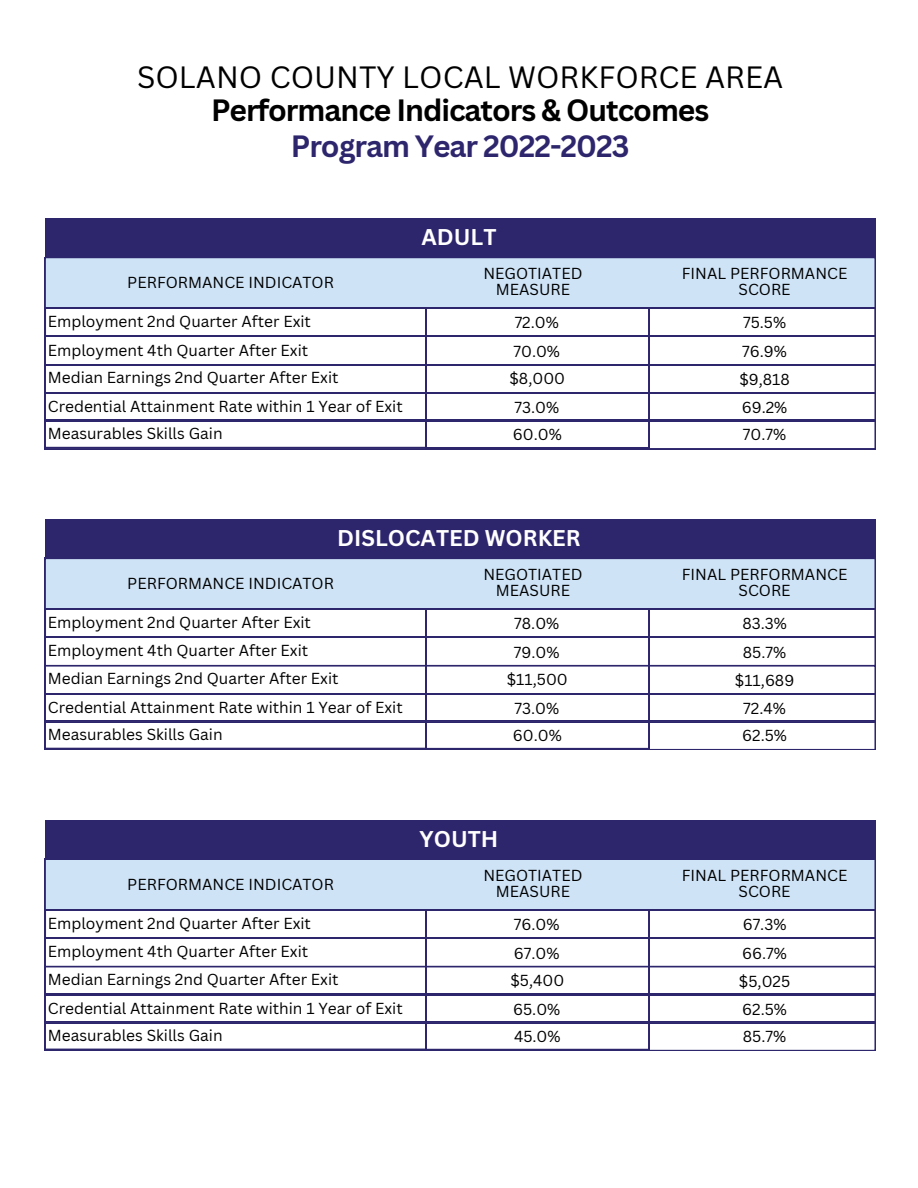
<style>
.page{position:relative;width:918px;height:1188px;background:#fff}
.page>*{position:absolute;margin:0;border:0;box-sizing:border-box;transform-origin:0 0}
.t1{font:700 30px "Canva Sans";letter-spacing:-.035em;color:#000}
.t2{font:30px "Canva Sans";color:#000}
.t3{font:700 30px "Canva Sans";letter-spacing:-.035em;color:#2e266d}
.t4{font:700 22.2px "Canva Sans";color:#fff}
.t5{font:15.45px/15.9px "Canva Sans";color:#000;text-align:center}
</style>
<div class="page">
<div style="left:45px;top:218px;width:831px;height:39px;background:#2e266d"></div>
<svg style="left:45px;top:257px;width:831px;height:192px"></svg>
<div style="left:45px;top:519px;width:831px;height:39px;background:#2e266d"></div>
<svg style="left:45px;top:558px;width:831px;height:192px"></svg>
<div style="left:45px;top:820px;width:831px;height:39px;background:#2e266d"></div>
<svg style="left:45px;top:859px;width:831px;height:192px"></svg>
<h2 class="t2" style="left:137px;top:56px;width:648px">SOLANO COUNTY LOCAL WORKFORCE AREA</h2>
<h1 class="t1" style="left:211px;top:89px;width:500px">Performance Indicators &amp; Outcomes</h1>
<h2 class="t3" style="left:291px;top:125px;width:340px">Program Year 2022-2023</h2>
<h3 class="t5" style="left:127px;top:274px;width:208px">PERFORMANCE INDICATOR</h3>
<p class="t5" style="left:48px;top:313px;width:265px">Employment 2nd Quarter After Exit</p>
<p class="t5" style="left:48px;top:342px;width:262px">Employment 4th Quarter After Exit</p>
<p class="t5" style="left:48px;top:369px;width:292px">Median Earnings 2nd Quarter After Exit</p>
<p class="t5" style="left:48px;top:398px;width:356px">Credential Attainment Rate within 1 Year of Exit</p>
<p class="t5" style="left:48px;top:425px;width:176px">Measurables Skills Gain</p>
<h4 class="t4" style="left:421px;top:221px;width:77px">ADULT</h4>
<h4 class="t5" style="left:483px;top:265px;width:101px">NEGOTIATED<br>MEASURE</h4>
<h4 class="t5" style="left:682px;top:265px;width:167px">FINAL PERFORMANCE<br>SCORE</h4>
<p class="t5" style="left:515px;top:314px;width:46px">72.0%</p>
<p class="t5" style="left:513px;top:343px;width:48px">70.0%</p>
<p class="t5" style="left:510px;top:370px;width:57px">$8,000</p>
<p class="t5" style="left:514px;top:399px;width:46px">73.0%</p>
<p class="t5" style="left:513px;top:426px;width:50px">60.0%</p>
<p class="t5" style="left:743px;top:314px;width:45px">75.5%</p>
<p class="t5" style="left:742px;top:343px;width:46px">76.9%</p>
<p class="t5" style="left:739px;top:371px;width:52px">$9,818</p>
<p class="t5" style="left:742px;top:399px;width:47px">69.2%</p>
<p class="t5" style="left:743px;top:426px;width:45px">70.7%</p>
<h4 class="t4" style="left:337px;top:522px;width:245px">DISLOCATED WORKER</h4>
<h4 class="t5" style="left:483px;top:566px;width:101px">NEGOTIATED<br>MEASURE</h4>
<h4 class="t5" style="left:682px;top:566px;width:167px">FINAL PERFORMANCE<br>SCORE</h4>
<h3 class="t5" style="left:127px;top:575px;width:208px">PERFORMANCE INDICATOR</h3>
<p class="t5" style="left:48px;top:614px;width:265px">Employment 2nd Quarter After Exit</p>
<p class="t5" style="left:48px;top:642px;width:262px">Employment 4th Quarter After Exit</p>
<p class="t5" style="left:48px;top:670px;width:292px">Median Earnings 2nd Quarter After Exit</p>
<p class="t5" style="left:48px;top:699px;width:356px">Credential Attainment Rate within 1 Year of Exit</p>
<p class="t5" style="left:48px;top:726px;width:176px">Measurables Skills Gain</p>
<p class="t5" style="left:514px;top:615px;width:47px">78.0%</p>
<p class="t5" style="left:514px;top:644px;width:47px">79.0%</p>
<p class="t5" style="left:507px;top:671px;width:63px">$11,500</p>
<p class="t5" style="left:514px;top:700px;width:46px">73.0%</p>
<p class="t5" style="left:513px;top:727px;width:50px">60.0%</p>
<p class="t5" style="left:742px;top:615px;width:46px">83.3%</p>
<p class="t5" style="left:743px;top:644px;width:45px">85.7%</p>
<p class="t5" style="left:735px;top:672px;width:61px">$11,689</p>
<p class="t5" style="left:743px;top:700px;width:44px">72.4%</p>
<p class="t5" style="left:742px;top:727px;width:46px">62.5%</p>
<h3 class="t5" style="left:127px;top:876px;width:208px">PERFORMANCE INDICATOR</h3>
<p class="t5" style="left:48px;top:915px;width:265px">Employment 2nd Quarter After Exit</p>
<p class="t5" style="left:48px;top:943px;width:262px">Employment 4th Quarter After Exit</p>
<p class="t5" style="left:48px;top:971px;width:292px">Median Earnings 2nd Quarter After Exit</p>
<p class="t5" style="left:48px;top:1000px;width:356px">Credential Attainment Rate within 1 Year of Exit</p>
<p class="t5" style="left:48px;top:1027px;width:176px">Measurables Skills Gain</p>
<h4 class="t4" style="left:420px;top:823px;width:80px">YOUTH</h4>
<h4 class="t5" style="left:483px;top:867px;width:101px">NEGOTIATED<br>MEASURE</h4>
<h4 class="t5" style="left:682px;top:867px;width:167px">FINAL PERFORMANCE<br>SCORE</h4>
<p class="t5" style="left:514px;top:916px;width:47px">76.0%</p>
<p class="t5" style="left:514px;top:945px;width:47px">67.0%</p>
<p class="t5" style="left:510px;top:972px;width:55px">$5,400</p>
<p class="t5" style="left:513px;top:1001px;width:49px">65.0%</p>
<p class="t5" style="left:514px;top:1028px;width:48px">45.0%</p>
<p class="t5" style="left:743px;top:916px;width:45px">67.3%</p>
<p class="t5" style="left:742px;top:945px;width:46px">66.7%</p>
<p class="t5" style="left:739px;top:973px;width:53px">$5,025</p>
<p class="t5" style="left:742px;top:1001px;width:46px">62.5%</p>
<p class="t5" style="left:743px;top:1028px;width:45px">85.7%</p>
</div>
